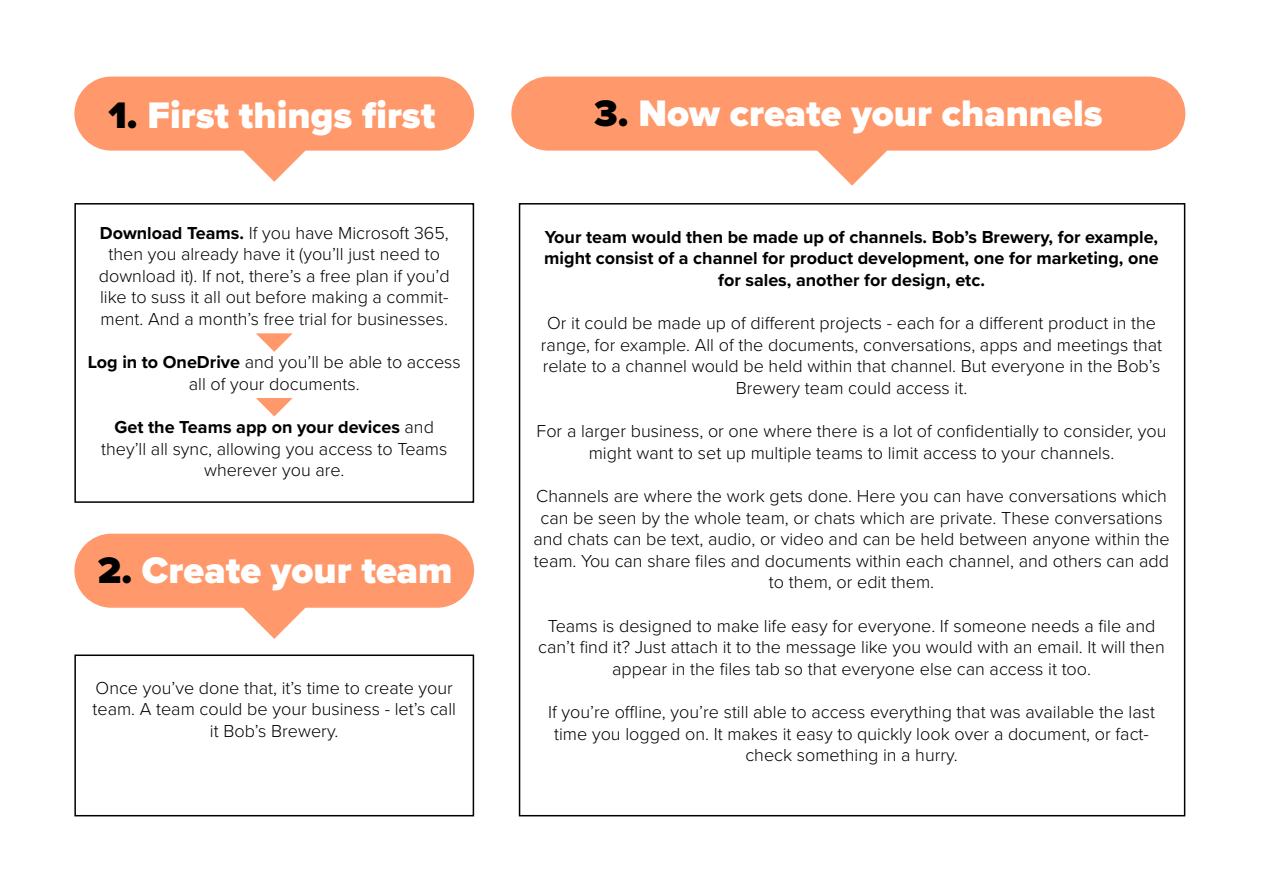
<style>
.page{position:relative;width:1263px;height:893px;background:#fff}
.page>*{position:absolute;margin:0;border:0;box-sizing:border-box;transform-origin:0 0}
.t1{font:900 38.25px "Proxima Nova";color:#fff}
.t2{font:300 18px/21.6px "Proxima Nova";color:#000;text-align:center}
.t3{font:700 18px/21.6px "Proxima Nova";color:#000;text-align:center}
.s1{color:#000}
.s2{font-weight:700}
</style>
<div class="page">
<div style="left:511px;top:77px;width:674px;height:74px;background:#ff996b;border-radius:37px"></div>
<svg style="left:817px;top:150px;width:70px;height:36px"></svg>
<svg style="left:243px;top:608px;width:62px;height:31px"></svg>
<div style="left:74px;top:534px;width:400px;height:74px;background:#ff996b;border-radius:37px"></div>
<svg style="left:243px;top:151px;width:62px;height:31px"></svg>
<div style="left:74px;top:77px;width:400px;height:74px;background:#ff996b;border-radius:37px"></div>
<div style="left:74px;top:203px;width:400px;height:300px;border:2px solid #000"></div>
<svg style="left:256px;top:333px;width:36px;height:19px"></svg>
<svg style="left:256px;top:398px;width:36px;height:18px"></svg>
<div style="left:74px;top:654px;width:400px;height:162px;border:2px solid #000"></div>
<h1 class="t1" style="left:108px;top:87px;width:328px"><span class="s1">1.</span> First things first</h1>
<p class="t2" style="left:99px;top:221px;width:352px"><span class="s2">Download Teams.</span> If you have Microsoft 365, then you already have it (you’ll just need to download it). If not, there’s a free plan if you’d like to suss it all out before making a commit&shy;ment. And a month’s free trial for businesses.</p>
<p class="t2" style="left:88px;top:350px;width:375px"><span class="s2">Log in to OneDrive</span> and you’ll be able to access all of your documents.</p>
<p class="t2" style="left:101px;top:415px;width:348px"><span class="s2">Get the Teams app on your devices</span> and they’ll all sync, allowing you access to Teams wherever you are.</p>
<h1 class="t1" style="left:98px;top:542px;width:356px"><span class="s1">2.</span> Create your team</h1>
<p class="t2" style="left:92px;top:676px;width:365px">Once you’ve done that, it’s time to create your team. A team could be your business - let’s call it Bob’s Brewery.</p>
<h1 class="t1" style="left:594px;top:85px;width:510px"><span class="s1">3.</span> Now create your channels</h1>
<p class="t3" style="left:544px;top:226px;width:616px">Your team would then be made up of channels. Bob’s Brewery, for example, might consist of a channel for product development, one for marketing, one for sales, another for design, etc.</p>
<p class="t2" style="left:541px;top:311px;width:623px">Or it could be made up of different projects - each for a different product in the range, for example. All of the documents, conversations, apps and meetings that relate to a channel would be held within that channel. But everyone in the Bob’s Brewery team could access it.</p>
<p class="t2" style="left:537px;top:419px;width:631px">For a larger business, or one where there is a lot of confidentially to consider, you might want to set up multiple teams to limit access to your channels.</p>
<p class="t2" style="left:533px;top:484px;width:638px">Channels are where the work gets done. Here you can have conversations which can be seen by the whole team, or chats which are private. These conversations and chats can be text, audio, or video and can be held between anyone within the team. You can share files and documents within each channel, and others can add to them, or edit them.</p>
<p class="t2" style="left:538px;top:614px;width:628px">Teams is designed to make life easy for everyone. If someone needs a file and can’t find it? Just attach it to the message like you would with an email. It will then appear in the files tab so that everyone else can access it too.</p>
<p class="t2" style="left:548px;top:700px;width:608px">If you’re offline, you’re still able to access everything that was available the last time you logged on. It makes it easy to quickly look over a document, or fact&shy;check something in a hurry.</p>
</div>
